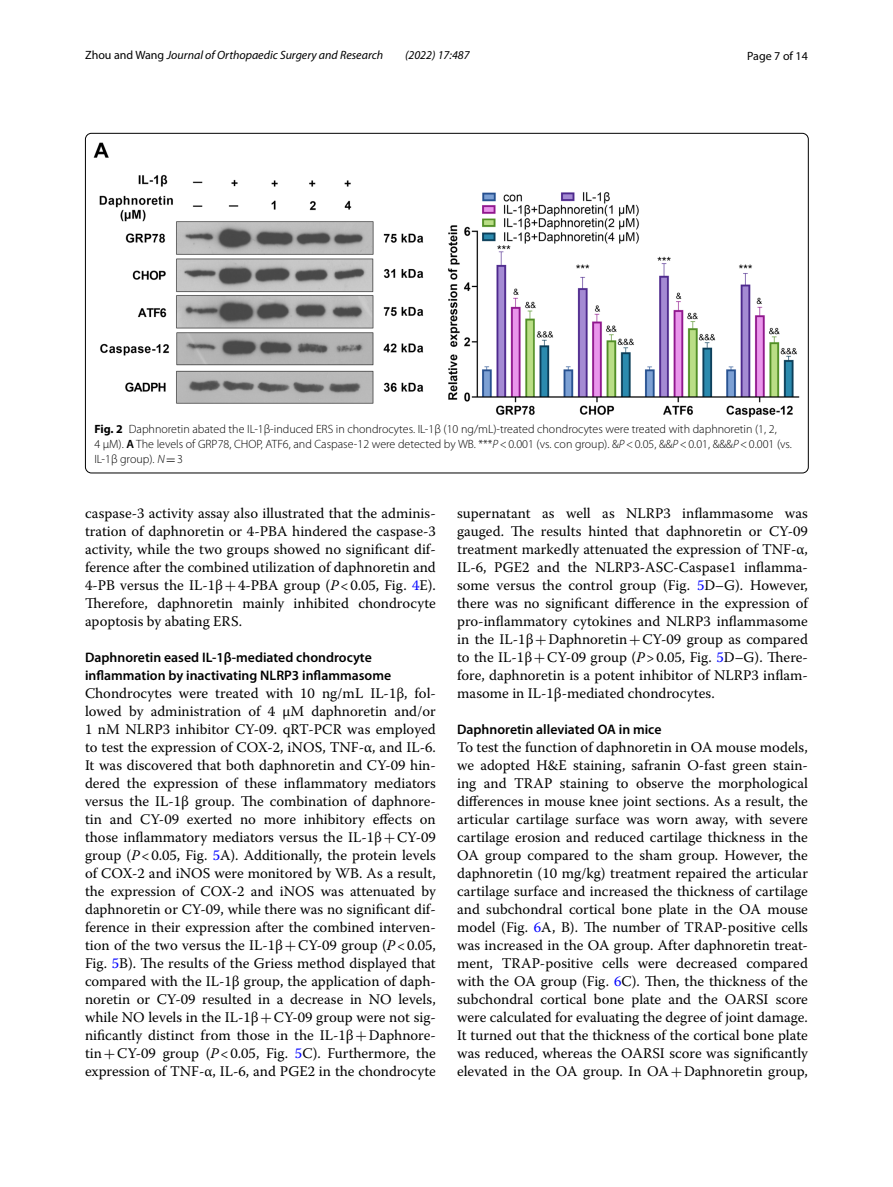
<style>
.page{position:relative;width:893px;height:1187px;background:#fff}
.page>*{position:absolute;margin:0;border:0;box-sizing:border-box;transform-origin:0 0}
.t1{font:14.7px/18px "Warnock Pro";color:#000;text-align:justify}
.t2{font:600 13.8px/18px "Myriad Pro";color:#000}
.t3{font:300 12px/15px "Myriad Pro";color:#000}
.t4{font:italic 12px "Myriad Pro";color:#000}
.t5{font:12px "Myriad Pro";color:#000}
.s1{font-style:normal}
.s2{font-weight:700}
.s3{font-weight:600}
.s4{font-style:italic}
.s5{font-family:"MTSY";font-weight:400}
.s6{font-family:"MTSY"}
.s7{color:#00f}
</style>
<div class="page">
<img style="left:94px;top:142px;width:706px;height:276px">
<p class="t4" style="left:85px;top:48px;width:300px"><span class="s1">Zhou and Wang</span> Journal of Orthopaedic Surgery and Research</p>
<p class="t4" style="left:405px;top:48px;width:66px">(2022) 17:487</p>
<p class="t5" style="left:747px;top:48px;width:62px">Page 7 of 14</p>
<p class="t3" style="left:94px;top:422px;width:699px"><span class="s2">Fig. 2</span> Daphnoretin abated the IL-1β-induced ERS in chondrocytes. IL-1β (10 ng/mL)-treated chondrocytes were treated with daphnoretin (1, 2,<br>4 µM). <span class="s3">A</span> The levels of GRP78, CHOP, ATF6, and Caspase-12 were detected by WB. ***<span class="s4">P</span>&lt;0.001 (vs. con group). &amp;<span class="s4">P</span>&lt;0.05, &amp;&amp;<span class="s4">P</span>&lt;0.01, &amp;&amp;&amp;<span class="s4">P</span>&lt;0.001 (vs.<br>IL-1β group). <span class="s4">N</span><span class="s5">=</span>3</p>
<p class="t1" style="left:85px;top:504px;width:352px">caspase-3 activity assay also illustrated that the adminis&shy;tration of daphnoretin or 4-PBA hindered the caspase-3 activity, while the two groups showed no significant dif&shy;ference after the combined utilization of daphnoretin and 4-PB versus the IL-1β<span class="s6">+</span>4-PBA group (<span class="s4">P</span>&lt;0.05, Fig. <span class="s7">4</span>E).<br>Therefore, daphnoretin mainly inhibited chondrocyte apoptosis by abating ERS.</p>
<p class="t2" style="left:85px;top:648px;width:308px">Daphnoretin eased IL‑1β‑mediated chondrocyte inflammation by inactivating NLRP3 inflammasome</p>
<p class="t1" style="left:85px;top:684px;width:352px">Chondrocytes were treated with 10 ng/mL IL-1β, fol&shy;lowed by administration of 4 μM daphnoretin and/or 1 nM NLRP3 inhibitor CY-09. qRT-PCR was employed to test the expression of COX-2, iNOS, TNF-α, and IL-6.<br>It was discovered that both daphnoretin and CY-09 hin&shy;dered the expression of these inflammatory mediators versus the IL-1β group. The combination of daphnore&shy;tin and CY-09 exerted no more inhibitory effects on those inflammatory mediators versus the IL-1β<span class="s6">+</span>CY-09 group (<span class="s4">P</span>&lt;0.05, Fig. <span class="s7">5</span>A). Additionally, the protein levels of COX-2 and iNOS were monitored by WB. As a result, the expression of COX-2 and iNOS was attenuated by daphnoretin or CY-09, while there was no significant dif&shy;ference in their expression after the combined interven&shy;tion of the two versus the IL-1β<span class="s6">+</span>CY-09 group (<span class="s4">P</span>&lt;0.05, Fig. <span class="s7">5</span>B). The results of the Griess method displayed that compared with the IL-1β group, the application of daph&shy;noretin or CY-09 resulted in a decrease in NO levels, while NO levels in the IL-1β<span class="s6">+</span>CY-09 group were not sig&shy;nificantly distinct from those in the IL-1β<span class="s6">+</span>Daphnore&shy;tin<span class="s6">+</span>CY-09 group (<span class="s4">P</span>&lt;0.05, Fig. <span class="s7">5</span>C). Furthermore, the expression of TNF-α, IL-6, and PGE2 in the chondrocyte</p>
<p class="t1" style="left:457px;top:504px;width:352px">supernatant as well as NLRP3 inflammasome was gauged. The results hinted that daphnoretin or CY-09 treatment markedly attenuated the expression of TNF-α, IL-6, PGE2 and the NLRP3-ASC-Caspase1 inflamma&shy;some versus the control group (Fig. <span class="s7">5</span>D–G). However, there was no significant difference in the expression of pro-inflammatory cytokines and NLRP3 inflammasome in the IL-1β<span class="s6">+</span>Daphnoretin<span class="s6">+</span>CY-09 group as compared to the IL-1β<span class="s6">+</span>CY-09 group (<span class="s4">P</span>&gt;0.05, Fig. <span class="s7">5</span>D–G). There&shy;fore, daphnoretin is a potent inhibitor of NLRP3 inflam&shy;masome in IL-1β-mediated chondrocytes.</p>
<p class="t2" style="left:457px;top:720px;width:206px">Daphnoretin alleviated OA in mice</p>
<p class="t1" style="left:457px;top:738px;width:352px">To test the function of daphnoretin in OA mouse models, we adopted H&amp;E staining, safranin O-fast green stain&shy;ing and TRAP staining to observe the morphological differences in mouse knee joint sections. As a result, the articular cartilage surface was worn away, with severe cartilage erosion and reduced cartilage thickness in the OA group compared to the sham group. However, the daphnoretin (10 mg/kg) treatment repaired the articular cartilage surface and increased the thickness of cartilage and subchondral cortical bone plate in the OA mouse model (Fig. <span class="s7">6</span>A, B). The number of TRAP-positive cells was increased in the OA group. After daphnoretin treat&shy;ment, TRAP-positive cells were decreased compared with the OA group (Fig. <span class="s7">6</span>C). Then, the thickness of the subchondral cortical bone plate and the OARSI score were calculated for evaluating the degree of joint damage.<br>It turned out that the thickness of the cortical bone plate was reduced, whereas the OARSI score was significantly elevated in the OA group. In OA<span class="s6">+</span>Daphnoretin group,</p>
</div>
